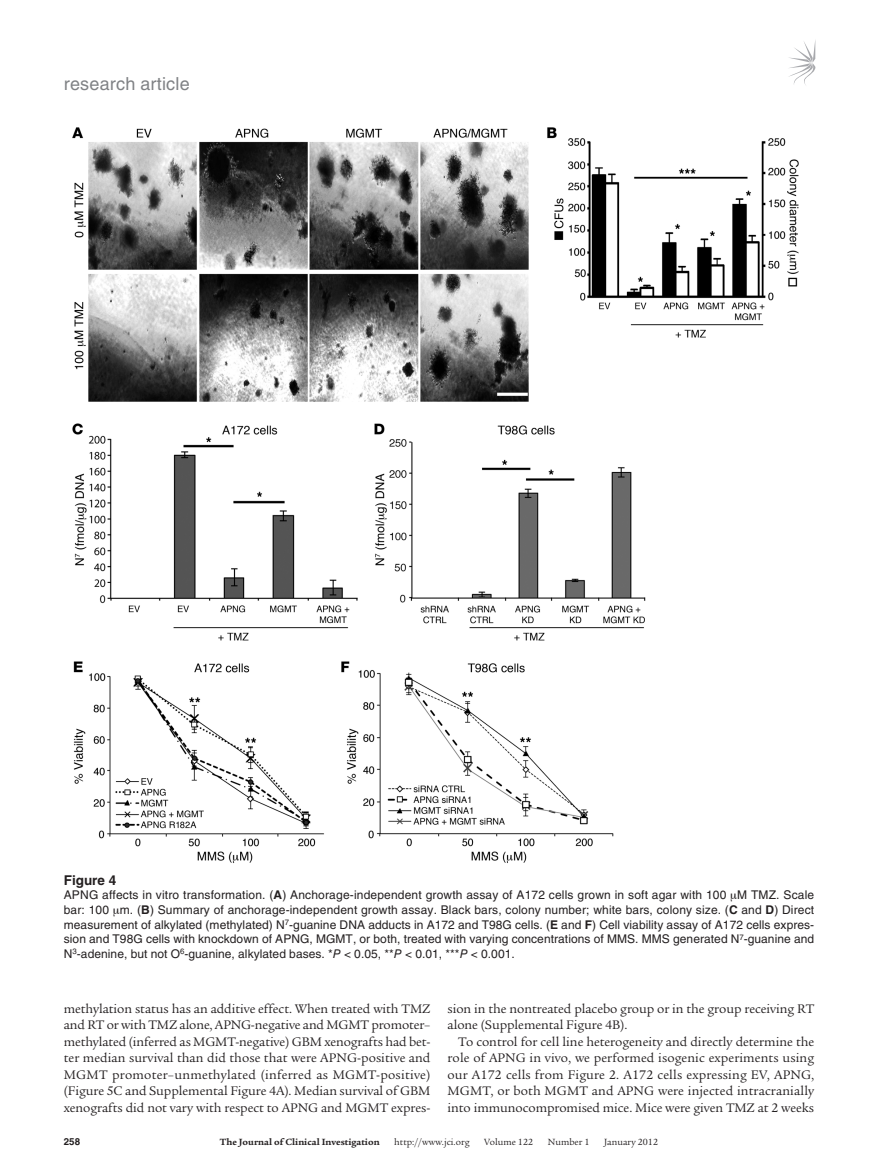
<style>
.page{position:relative;width:878px;height:1175px;background:#fff}
.page>*{position:absolute;margin:0;border:0;box-sizing:border-box;transform-origin:0 0}
.t1{font:18px "Helvetica LT Std";letter-spacing:.01em;color:#808285}
.t2{font:13.5px/16.5px "Legacy Serif Std";letter-spacing:-.005em;color:#231f20;text-align:justify}
.t3{font:700 13.5px "Helvetica LT Std";color:#231f20}
.t4{font:12px/14.7px "Helvetica LT Std";letter-spacing:.005em;color:#231f20;text-align:justify}
.t5{font:9.75px "Legacy Serif Std";color:#231f20}
.t6{font:700 9.75px "Legacy Serif Std";color:#231f20}
.t7{font:700 9.75px "Helvetica LT Std";color:#231f20}
.s1{font-weight:700}
.s2{font-style:italic}
</style>
<div class="page">
<svg style="left:789px;top:42px;width:26px;height:43px"></svg>
<img style="left:72px;top:127px;width:727px;height:736px">
<h1 class="t1" style="left:64px;top:73px;width:127px">research article</h1>
<p class="t3" style="left:64px;top:871px;width:54px">Figure 4</p>
<p class="t4" style="left:64px;top:887px;width:751px">APNG affects in vitro transformation. (<span class="s1">A</span>) Anchorage-independent growth assay of A172 cells grown in soft agar with 100 M TMZ. Scale bar: 100 m. (<span class="s1">B</span>) Summary of anchorage-independent growth assay. Black bars, colony number; white bars, colony size. (<span class="s1">C</span> and <span class="s1">D</span>) Direct measurement of alkylated (methylated) N<sup>7</sup>-guanine DNA adducts in A172 and T98G cells. (<span class="s1">E</span> and <span class="s1">F</span>) Cell viability assay of A172 cells expres&shy;sion and T98G cells with knockdown of APNG, MGMT, or both, treated with varying concentrations of MMS. MMS generated N<sup>7</sup>-guanine and N<sup>3</sup>-adenine, but not O<sup>6</sup>-guanine, alkylated bases. *<span class="s2">P</span> &lt; 0.05, **<span class="s2">P</span> &lt; 0.01, ***<span class="s2">P</span> &lt; 0.001.</p>
<p class="t2" style="left:64px;top:1000px;width:368px">methylation status has an additive effect. When treated with TMZ and RT or with TMZ alone, APNG-negative and MGMT promoter– methylated (inferred as MGMT-negative) GBM xenografts had bet&shy;ter median survival than did those that were APNG-positive and MGMT promoter–unmethylated (inferred as MGMT-positive) (Figure 5C and Supplemental Figure 4A). Median survival of GBM xenografts did not vary with respect to APNG and MGMT expres-</p>
<p class="t2" style="left:447px;top:1000px;width:368px">sion in the nontreated placebo group or in the group receiving RT alone (Supplemental Figure 4B).</p>
<p class="t2" style="left:447px;top:1033px;width:368px;text-indent:11px">To control for cell line heterogeneity and directly determine the role of APNG in vivo, we performed isogenic experiments using our A172 cells from Figure 2. A172 cells expressing EV, APNG, MGMT, or both MGMT and APNG were injected intracranially into immunocompromised mice. Mice were given TMZ at 2 weeks</p>
<p class="t7" style="left:64px;top:1135px;width:18px">258</p>
<p class="t6" style="left:220px;top:1135px;width:161px">The Journal of Clinical Investigation</p>
<p class="t5" style="left:394px;top:1136px;width:77px">http://www.jci.org</p>
<p class="t5" style="left:484px;top:1136px;width:50px">Volume 122</p>
<p class="t5" style="left:548px;top:1136px;width:43px">Number 1</p>
<p class="t5" style="left:604px;top:1136px;width:55px">January 2012</p>
</div>
